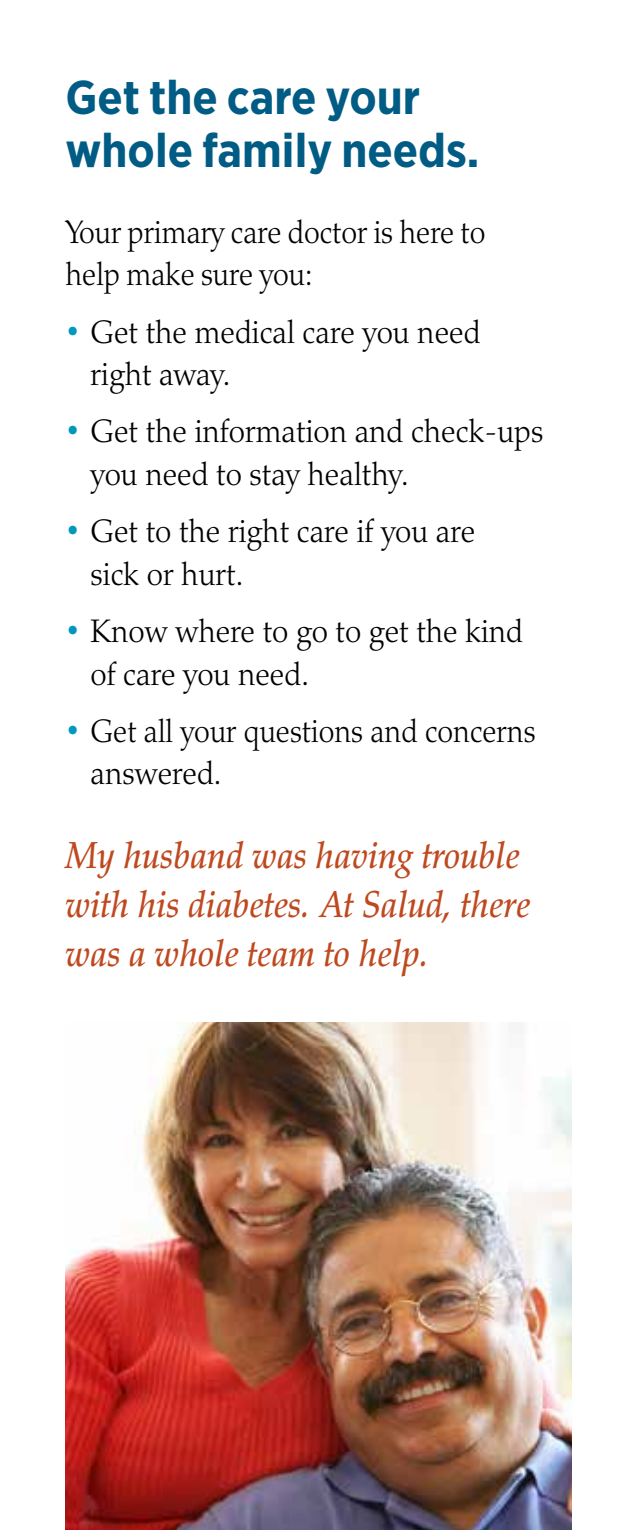
<style>
.page{position:relative;width:644px;height:1530px;background:#fff}
.page>*{position:absolute;margin:0;border:0;box-sizing:border-box;transform-origin:0 0}
.t1{font:700 47.5px/53px "Gotham Narrow";color:#005c84}
.t2{font:italic 500 37.5px/48.8px "Palatino";color:#bf491f;scale:.9 1}
.t3{font:300 32.5px/42.5px "Palatino";color:#000;scale:.93 1}
.t4{font:300 32.5px/42.5px "Palatino";color:#000;scale:.9 1}
.s1{font-family:"Gotham Narrow";font-weight:400;font-size:34px;color:#0099bc}
</style>
<div class="page">
<img style="left:65px;top:1022px;width:506px;height:508px">
<h1 class="t1" style="left:65px;top:70px;width:415px">Get the care your whole family needs.</h1>
<p class="t4" style="left:65px;top:211px;width:468px">Your primary care doctor is here to help make sure you:</p>
<p class="t3" style="left:90px;top:311px;width:420px;text-indent:-25px"><span class="s1">•</span> Get the medical care you need right away.</p>
<p class="t3" style="left:90px;top:411px;width:488px;text-indent:-25px"><span class="s1">•</span> Get the information and check-ups you need to stay healthy.</p>
<p class="t3" style="left:90px;top:511px;width:415px;text-indent:-25px"><span class="s1">•</span> Get to the right care if you are sick or hurt.</p>
<p class="t3" style="left:90px;top:610px;width:466px;text-indent:-25px"><span class="s1">•</span> Know where to go to get the kind of care you need.</p>
<p class="t4" style="left:90px;top:710px;width:495px;text-indent:-25px"><span class="s1">•</span> Get all your questions and concerns answered.</p>
<p class="t2" style="left:65px;top:832px;width:517px">My husband was having trouble with his diabetes. At Salud, there was a whole team to help.</p>
</div>
